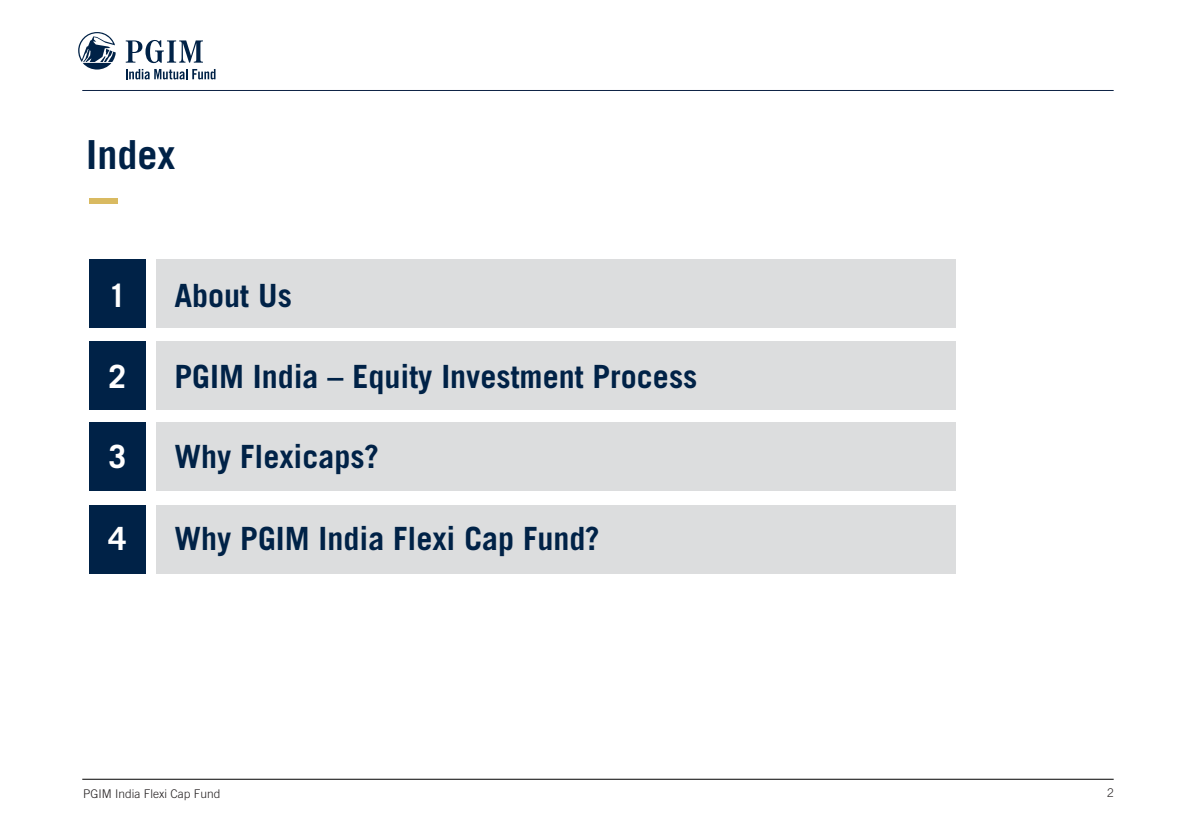
<style>
.page{position:relative;width:1191px;height:840px;background:#fff}
.page>*{position:absolute;margin:0;border:0;box-sizing:border-box;transform-origin:0 0}
.t1{font:700 40px "Trade Gothic LT";color:#002247}
.t2{font:700 32px "Trade Gothic LT";color:#002247}
.t3{font:700 32px "Trade Gothic LT";color:#fff}
.t4{font:300 12px "Trade Gothic LT";color:#231f20}
</style>
<div class="page">
<div style="left:89px;top:198px;width:29px;height:5px;background:#d9ba61"></div>
<div style="left:89px;top:259px;width:56px;height:68px;background:#002247"></div>
<div style="left:156px;top:259px;width:799px;height:68px;background:#dcddde"></div>
<div style="left:89px;top:341px;width:56px;height:68px;background:#002247"></div>
<div style="left:156px;top:341px;width:799px;height:68px;background:#dcddde"></div>
<div style="left:89px;top:421px;width:56px;height:69px;background:#002247"></div>
<div style="left:156px;top:421px;width:799px;height:69px;background:#dcddde"></div>
<div style="left:89px;top:505px;width:56px;height:68px;background:#002247"></div>
<div style="left:156px;top:505px;width:799px;height:68px;background:#dcddde"></div>
<hr style="left:82px;top:90px;width:1031px;height:1px;background:#0e2345">
<hr style="left:82px;top:778px;width:1031px;height:1px;background:#000">
<svg style="left:78px;top:32px;width:38px;height:37px"></svg>
<svg style="left:126px;top:40px;width:77px;height:23px"></svg>
<svg style="left:126px;top:69px;width:89px;height:10px"></svg>
<p class="t1" style="left:86px;top:130px;width:90px">Index</p>
<p class="t3" style="left:108px;top:275px;width:19px">1</p>
<p class="t2" style="left:174px;top:275px;width:119px">About Us</p>
<p class="t3" style="left:108px;top:357px;width:19px">2</p>
<p class="t2" style="left:174px;top:357px;width:524px">PGIM India – Equity Investment Process</p>
<p class="t3" style="left:108px;top:437px;width:19px">3</p>
<p class="t2" style="left:174px;top:437px;width:206px">Why Flexicaps?</p>
<p class="t3" style="left:108px;top:519px;width:19px">4</p>
<p class="t2" style="left:174px;top:519px;width:426px">Why PGIM India Flexi Cap Fund?</p>
<p class="t4" style="left:83px;top:786px;width:139px">PGIM India Flexi Cap Fund</p>
<p class="t4" style="left:1107px;top:784px;width:8px">2</p>
</div>
